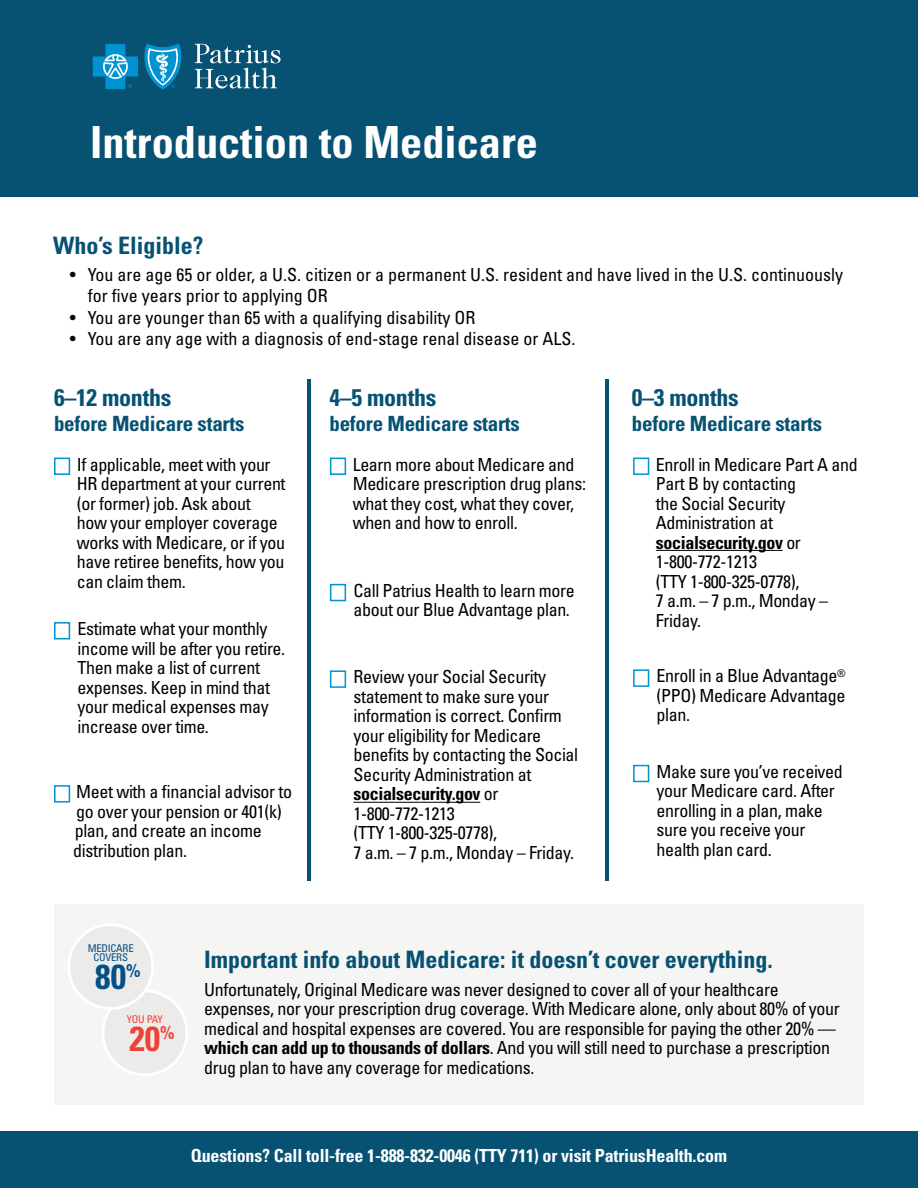
<style>
.page{position:relative;width:918px;height:1188px;background:#fff}
.page>*{position:absolute;margin:0;border:0;box-sizing:border-box;transform-origin:0 0}
.t1{font:700 condensed 44.25px "Univers LT Std";color:#fff}
.t2{font:700 condensed 34.65px "Univers LT Std";color:#ef4135}
.t3{font:700 condensed 34.65px "Univers LT Std";color:#054f87}
.t4{font:700 condensed 24px "Univers LT Std";color:#075272}
.t5{font:700 condensed 21px "Univers LT Std";letter-spacing:-.01em;color:#075272}
.t6{font:condensed 18px/19.5px "Univers LT Std";letter-spacing:-.02em;color:#000}
.t7{font:condensed 18px/21.6px "Univers LT Std";color:#000}
.t8{font:700 condensed 18px "Univers LT Std";letter-spacing:-.01em;color:#fff}
.t9{font:condensed 10.65px "Univers LT Std";letter-spacing:-.02em;color:#054f87}
.t10{font:condensed 10.65px "Univers LT Std";letter-spacing:-.045em;color:#ef4135}
.s1{font-weight:700}
</style>
<div class="page">
<div style="left:0;top:0;width:918px;height:197px;background:#075272"></div>
<div style="left:54px;top:904px;width:810px;height:201px;background:#f5f5f4"></div>
<div style="left:0;top:1132px;width:918px;height:56px;background:#075272"></div>
<hr style="left:308px;top:379px;width:3px;height:501px;background:#075272">
<hr style="left:606px;top:379px;width:3px;height:501px;background:#075272">
<svg style="left:93px;top:43px;width:89px;height:47px"></svg>
<svg style="left:195px;top:44px;width:86px;height:44px"></svg>
<div style="left:54px;top:458px;width:16px;height:17px;border:2px solid #0093d0"></div>
<div style="left:54px;top:622px;width:16px;height:17px;border:2px solid #0093d0"></div>
<div style="left:54px;top:785px;width:16px;height:18px;border:2px solid #0093d0"></div>
<div style="left:330px;top:458px;width:16px;height:17px;border:2px solid #0093d0"></div>
<div style="left:330px;top:584px;width:16px;height:17px;border:2px solid #0093d0"></div>
<hr style="left:353px;top:802px;width:127px;height:1px;background:#000">
<div style="left:330px;top:670px;width:16px;height:18px;border:2px solid #0093d0"></div>
<hr style="left:656px;top:550px;width:127px;height:1px;background:#000">
<div style="left:633px;top:458px;width:16px;height:17px;border:2px solid #0093d0"></div>
<div style="left:633px;top:669px;width:16px;height:18px;border:2px solid #0093d0"></div>
<div style="left:633px;top:765px;width:16px;height:17px;border:2px solid #0093d0"></div>
<div style="left:103px;top:991px;width:84px;height:84px;background:#ecebea;border-radius:50%"></div>
<div style="left:102px;top:990px;width:86px;height:86px;border:3px solid #fff;border-radius:50%"></div>
<div style="left:69px;top:925px;width:84px;height:84px;background:#ecebea;border-radius:50%"></div>
<div style="left:68px;top:923px;width:86px;height:87px;border:3px solid #fff;border-radius:50%"></div>
<h1 class="t1" style="left:90px;top:116px;width:449px">Introduction to Medicare</h1>
<h2 class="t4" style="left:53px;top:230px;width:152px">Who’s Eligible?</h2>
<p class="t7" style="left:88px;top:263px;width:757px;text-indent:-18px">• You are age 65 or older, a U.S. citizen or a permanent U.S. resident and have lived in the U.S. continuously for five years prior to applying OR</p>
<p class="t7" style="left:70px;top:306px;width:407px">• You are younger than 65 with a qualifying disability OR</p>
<p class="t7" style="left:70px;top:328px;width:507px">• You are any age with a diagnosis of end-stage renal disease or ALS.</p>
<h2 class="t4" style="left:54px;top:383px;width:119px">6–12 months</h2>
<h2 class="t5" style="left:54px;top:411px;width:192px">before Medicare starts</h2>
<p class="t6" style="left:77px;top:454px;width:210px">If applicable, meet with your<br>HR department at your current (or former) job. Ask about<br>how your employer coverage works with Medicare, or if you have retiree benefits, how you can claim them.</p>
<p class="t6" style="left:78px;top:619px;width:209px">Estimate what your monthly income will be after you retire.<br>Then make a list of current expenses. Keep in mind that your medical expenses may increase over time.</p>
<p class="t6" style="left:73px;top:782px;width:220px">Meet with a financial advisor to go over your pension or 401(k) plan, and create an income distribution plan.</p>
<h2 class="t4" style="left:329px;top:383px;width:109px">4–5 months</h2>
<h2 class="t5" style="left:329px;top:411px;width:192px">before Medicare starts</h2>
<p class="t6" style="left:353px;top:454px;width:235px">Learn more about Medicare and<br>Medicare prescription drug plans: what they cost, what they cover, when and how to enroll.</p>
<p class="t6" style="left:353px;top:580px;width:223px">Call Patrius Health to learn more about our Blue Advantage plan.</p>
<p class="t6" style="left:353px;top:667px;width:226px">Review your Social Security statement to make sure your information is correct. Confirm your eligibility for Medicare benefits by contacting the Social<br>Security Administration at <span class="s1">socialsecurity.gov</span> or<br>1-800-772-1213<br>(TTY 1-800-325-0778),<br>7 a.m. – 7 p.m., Monday – Friday.</p>
<h2 class="t4" style="left:632px;top:383px;width:109px">0–3 months</h2>
<p class="t5" style="left:632px;top:411px;width:192px">before Medicare starts</p>
<p class="t6" style="left:656px;top:454px;width:203px">Enroll in Medicare Part A and<br>Part B by contacting<br>the Social Security<br>Administration at <span class="s1">socialsecurity.gov</span> or<br>1-800-772-1213<br>(TTY 1-800-325-0778),<br>7 a.m. – 7 p.m., Monday –<br>Friday.</p>
<p class="t6" style="left:657px;top:666px;width:190px;text-align:justify">Enroll in a Blue Advantage<sup>® </sup>(PPO) Medicare Advantage plan.</p>
<p class="t6" style="left:657px;top:761px;width:188px">Make sure you’ve received your Medicare card. After enrolling in a plan, make sure you receive your health plan card.</p>
<p class="t9" style="left:88px;top:941px;width:47px">MEDICARE</p>
<p class="t9" style="left:93px;top:951px;width:36px">COVERS</p>
<p class="t3" style="left:95px;top:956px;width:47px">80<sup>%</sup></p>
<p class="t10" style="left:127px;top:1012px;width:38px">YOU PAY</p>
<p class="t2" style="left:129px;top:1017px;width:47px">20<sup>%</sup></p>
<h2 class="t4" style="left:204px;top:944px;width:570px">Important info about Medicare: it doesn’t cover everything.</h2>
<p class="t6" style="left:204px;top:979px;width:637px">Unfortunately, Original Medicare was never designed to cover all of your healthcare expenses, nor your prescription drug coverage. With Medicare alone, only about 80% of your medical and hospital expenses are covered. You are responsible for paying the other 20% — <span class="s1">which can add up to thousands of dollars</span>. And you will still need to purchase a prescription drug plan to have any coverage for medications.</p>
<p class="t8" style="left:191px;top:1145px;width:538px">Questions? Call toll-free 1-888-832-0046 (TTY 711) or visit PatriusHealth.com</p>
</div>
